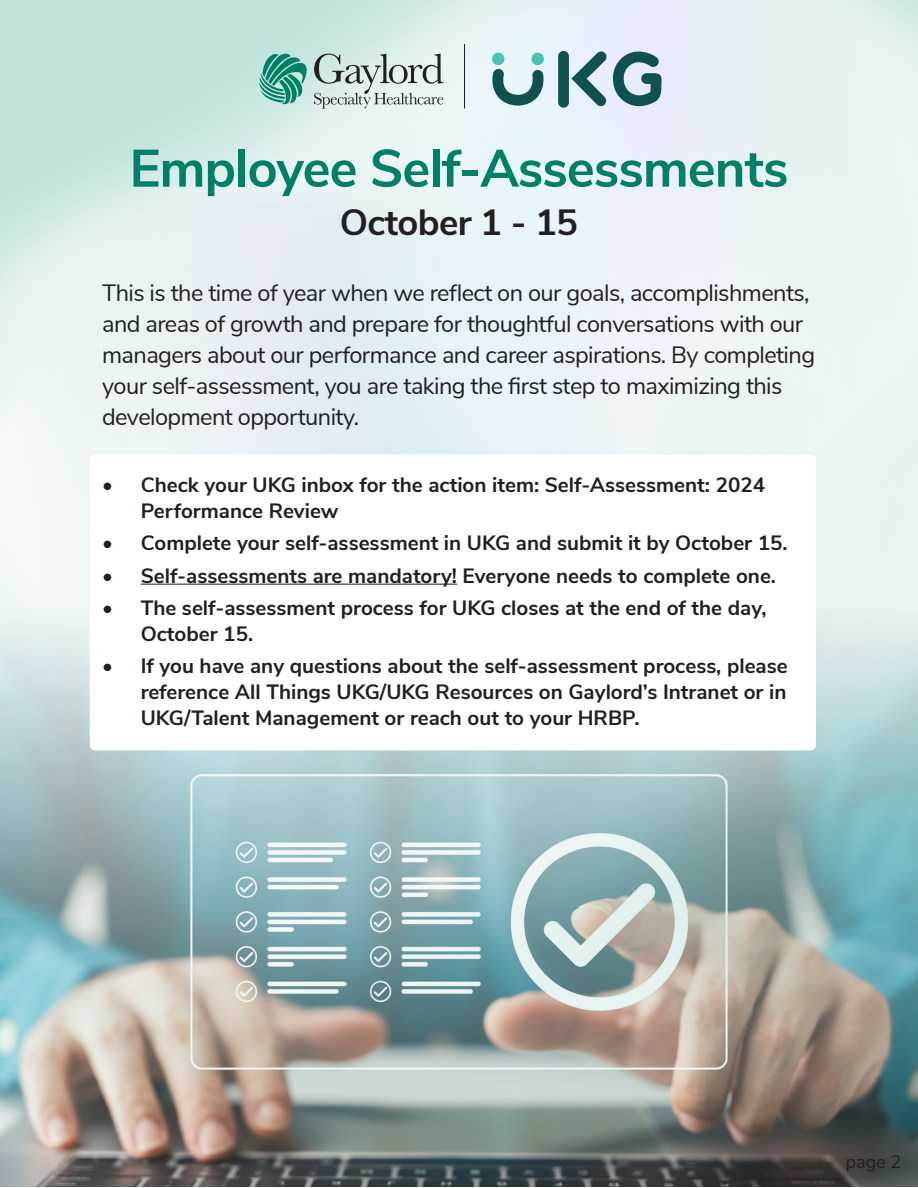
<style>
.page{position:relative;width:918px;height:1188px;background:#fff}
.page>*{position:absolute;margin:0;border:0;box-sizing:border-box;transform-origin:0 0}
.t1{font:700 52.5px "Nunito Sans";letter-spacing:-.02em;color:#008066}
.t2{font:700 36.45px "Nunito Sans";letter-spacing:-.02em;color:#231f20}
.t3{font:23.55px/30.8px "Nunito Sans";letter-spacing:-.025em;color:#231f20}
.t4{font:700 20.7px/26.1px "Nunito Sans";color:#231f20}
.t5{font:18px "Nunito Sans";color:#231f20}
</style>
<div class="page">
<img style="left:0;top:0;width:918px;height:609px">
<img style="left:0;top:609px;width:918px;height:578px">
<div style="left:90px;top:454px;width:726px;height:296px;background:#fff;border-radius:5px"></div>
<hr style="left:141px;top:584px;width:316px;height:1px;background:#231f20">
<svg style="left:314px;top:54px;width:129px;height:55px;background:#bdcac8"></svg>
<svg style="left:259px;top:53px;width:48px;height:52px;background:#5fb0a0"></svg>
<svg style="left:490px;top:68px;width:55px;height:38px;background:#8bafb3"></svg>
<div style="left:558px;top:51px;width:11px;height:57px;background:#0f5151;border-radius:5px"></div>
<svg style="left:571px;top:51px;width:91px;height:55px;background:#89a8b1"></svg>
<div style="left:492px;top:53px;width:12px;height:12px;background:#4bc0b3;border-radius:50%"></div>
<div style="left:531px;top:53px;width:13px;height:12px;background:#4bc0b3;border-radius:50%"></div>
<hr style="left:464px;top:44px;width:1px;height:65px;background:#231f20">
<p class="t1" style="left:130px;top:130px;width:660px">Employee Self-Assessments</p>
<p class="t2" style="left:340px;top:195px;width:240px">October 1 - 15</p>
<p class="t3" style="left:102px;top:276px;width:714px">This is the time of year when we reflect on our goals, accomplishments, and areas of growth and prepare for thoughtful conversations with our managers about our performance and career aspirations. By completing your self-assessment, you are taking the first step to maximizing this development opportunity.</p>
<p class="t4" style="left:141px;top:471px;width:626px;text-indent:-39px">• Check your UKG inbox for the action item: Self-Assessment: 2024<br>Performance Review</p>
<p class="t4" style="left:102px;top:529px;width:687px">• Complete your self-assessment in UKG and submit it by October 15.</p>
<p class="t4" style="left:102px;top:561px;width:675px">• Self-assessments are mandatory! Everyone needs to complete one.</p>
<p class="t4" style="left:141px;top:593px;width:627px;text-indent:-39px">• The self-assessment process for UKG closes at the end of the day,<br>October 15.</p>
<p class="t4" style="left:141px;top:651px;width:649px;text-align:justify;text-indent:-39px">• If you have any questions about the self-assessment process, please reference All Things UKG/UKG Resources on Gaylord’s Intranet or in UKG/Talent Management or reach out to your HRBP.</p>
<p class="t5" style="left:846px;top:1149px;width:57px">page 2</p>
</div>
